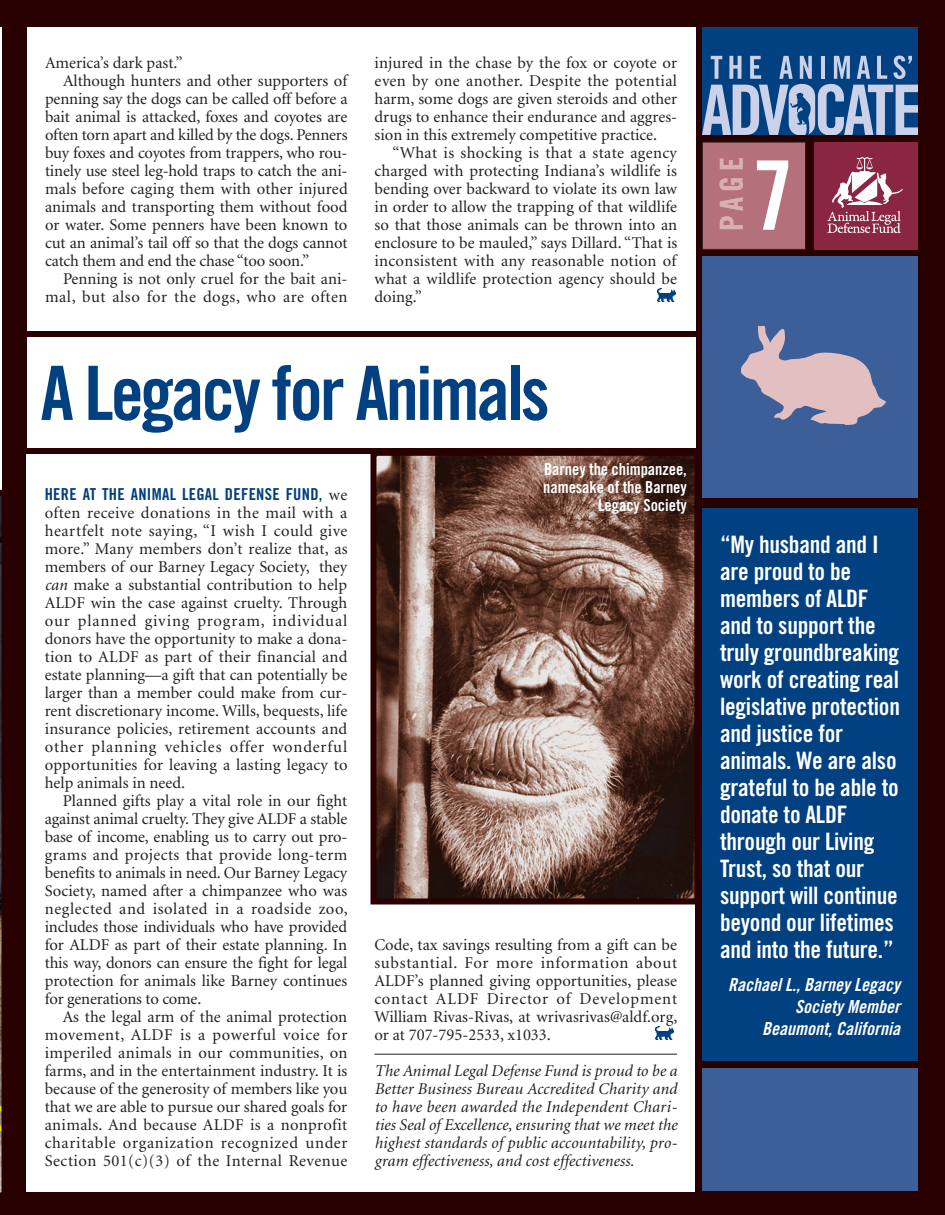
<style>
.page{position:relative;width:945px;height:1215px;background:#fff}
.page>*{position:absolute;margin:0;border:0;box-sizing:border-box;transform-origin:0 0}
.t1{font:96px "Trade Gothic LT Std Bd Cn 20";color:#fff}
.t2{font:75px "Trade Gothic LT Std Bd Cn 20";letter-spacing:-.04em;color:#014081}
.t3{font:31.5px "Trade Gothic LT Std Bd Cn 20";color:#d7b0b2}
.t4{font:24px/27px "Trade Gothic LT Std Bd Cn 20";letter-spacing:-.01em;color:#fff}
.t5{font:18px/21.6px "Trade Gothic LT Bold Cond Twenty Obl";color:#fff;text-align:right}
.t6{font:16.5px/18px "Minion";color:#231f20;text-align:justify}
.t7{font:italic 16.5px/18px "Minion";letter-spacing:.005em;color:#231f20;text-align:justify}
.t8{font:16.5px/18px "Trade Gothic LT Std Bd Cn 20";letter-spacing:-.005em;color:#fff;text-align:right}
.t9{font:16.5px "Trade Gothic LT Std Bd Cn 20";letter-spacing:.015em;color:#014081}
.t10{font:16.5px "Minion";letter-spacing:.035em;color:#231f20}
.s1{font-family:"Minion";color:#231f20}
.s2{font-style:italic}
</style>
<div class="page">
<div style="left:0;top:0;width:14px;height:1215px;background:#290000"></div>
<hr style="left:14px;top:0;width:1px;height:1215px;background:#290000">
<div style="left:15px;top:0;width:930px;height:1215px;background:#290000"></div>
<div style="left:702px;top:142px;width:104px;height:107px;background:#b5717b"></div>
<div style="left:702px;top:142px;width:104px;height:108px;border:1px solid #231f20"></div>
<div style="left:702px;top:27px;width:216px;height:108px;background:#014081"></div>
<svg style="left:711px;top:56px;width:11px;height:23px"></svg>
<svg style="left:729px;top:56px;width:13px;height:23px"></svg>
<svg style="left:750px;top:56px;width:11px;height:23px"></svg>
<svg style="left:779px;top:56px;width:14px;height:23px"></svg>
<svg style="left:800px;top:56px;width:12px;height:23px"></svg>
<div style="left:789px;top:84px;width:26px;height:51px;background:#cad1e9;border-radius:13px"></div>
<svg style="left:818px;top:56px;width:100px;height:79px"></svg>
<svg style="left:702px;top:85px;width:109px;height:50px"></svg>
<div style="left:814px;top:142px;width:104px;height:108px;background:#8b2642"></div>
<svg style="left:827px;top:157px;width:76px;height:76px"></svg>
<hr style="left:0;top:27px;width:2px;height:1163px;background:#fff">
<div style="left:27px;top:454px;width:668px;height:737px;background:#fff"></div>
<hr style="left:374px;top:1054px;width:303px;height:1px;background:#231f20">
<img style="left:655px;top:1026px;width:18px;height:14px">
<svg style="left:0;top:489px;width:2px;height:704px"></svg>
<svg style="left:370px;top:447px;width:326px;height:458px"></svg>
<div style="left:702px;top:256px;width:216px;height:242px;background:#3c5f99"></div>
<svg style="left:740px;top:327px;width:146px;height:98px"></svg>
<div style="left:702px;top:508px;width:216px;height:553px;background:#014081"></div>
<div style="left:702px;top:1069px;width:216px;height:122px;background:#3c5f99"></div>
<div style="left:27px;top:338px;width:668px;height:110px;background:#fff"></div>
<div style="left:27px;top:27px;width:668px;height:304px;background:#fff"></div>
<img style="left:657px;top:288px;width:18px;height:14px">
<p class="t6" style="left:45px;top:54px;width:139px">America’s dark past.”</p>
<p class="t6" style="left:63px;top:72px;width:286px">Although hunters and other supporters of</p>
<p class="t6" style="left:45px;top:90px;width:304px">penning say the dogs can be called off before a</p>
<p class="t6" style="left:45px;top:108px;width:304px">bait animal is attacked, foxes and coyotes are</p>
<p class="t6" style="left:45px;top:126px;width:304px">often torn apart and killed by the dogs. Penners</p>
<p class="t6" style="left:45px;top:144px;width:304px">buy foxes and coyotes from trappers, who rou-</p>
<p class="t6" style="left:45px;top:162px;width:304px">tinely use steel leg-hold traps to catch the ani-</p>
<p class="t6" style="left:45px;top:180px;width:304px">mals before caging them with other injured</p>
<p class="t6" style="left:45px;top:198px;width:304px">animals and transporting them without food</p>
<p class="t6" style="left:45px;top:216px;width:304px">or water. Some penners have been known to</p>
<p class="t6" style="left:45px;top:234px;width:304px">cut an animal’s tail off so that the dogs cannot</p>
<p class="t6" style="left:45px;top:252px;width:266px">catch them and end the chase “too soon.”</p>
<p class="t6" style="left:63px;top:270px;width:286px">Penning is not only cruel for the bait ani-</p>
<p class="t10" style="left:45px;top:288px;width:304px">mal, but also for the dogs, who are often</p>
<p class="t6" style="left:375px;top:54px;width:304px">injured in the chase by the fox or coyote or even by one another. Despite the potential harm, some dogs are given steroids and other drugs to enhance their endurance and aggres&shy;sion in this extremely competitive practice.</p>
<p class="t6" style="left:375px;top:144px;width:304px;text-indent:18px">“What is shocking is that a state agency charged with protecting Indiana’s wildlife is bending over backward to violate its own law in order to allow the trapping of that wildlife so that those animals can be thrown into an enclosure to be mauled,” says Dillard. “That is inconsistent with any reasonable notion of what a wildlife protection agency should be doing.”</p>
<h2 class="t2" style="left:40px;top:348px;width:511px">A Legacy for Animals</h2>
<p class="t9" style="left:45px;top:484px;width:304px">Here at the Animal Legal Defense Fund, <span class="s1">we</span></p>
<p class="t6" style="left:45px;top:504px;width:304px">often receive donations in the mail with a heartfelt note saying, “I wish I could give more.” Many members don’t realize that, as members of our Barney Legacy Society, they <span class="s2">can</span> make a substantial contribution to help ALDF win the case against cruelty. Through our planned giving program, individual donors have the opportunity to make a dona&shy;tion to ALDF as part of their financial and estate planning—a gift that can potentially be larger than a member could make from cur&shy;rent discretionary income. Wills, bequests, life insurance policies, retirement accounts and other planning vehicles offer wonderful opportunities for leaving a lasting legacy to help animals in need.</p>
<p class="t6" style="left:45px;top:792px;width:305px;text-indent:18px">Planned gifts play a vital role in our fight against animal cruelty. They give ALDF a stable base of income, enabling us to carry out pro&shy;grams and projects that provide long-term benefits to animals in need. Our Barney Legacy Society, named after a chimpanzee who was neglected and isolated in a roadside zoo, includes those individuals who have provided for ALDF as part of their estate planning. In this way, donors can ensure the fight for legal protection for animals like Barney continues for generations to come.</p>
<p class="t6" style="left:45px;top:1008px;width:304px;text-indent:18px">As the legal arm of the animal protection movement, ALDF is a powerful voice for imperiled animals in our communities, on farms, and in the entertainment industry. It is because of the generosity of members like you that we are able to pursue our shared goals for animals. And because ALDF is a nonprofit charitable organization recognized under Section 501(c)(3) of the Internal Revenue</p>
<p class="t8" style="left:543px;top:460px;width:145px">Barney the chimpanzee, namesake of the Barney<br>Legacy Society</p>
<p class="t6" style="left:374px;top:936px;width:304px">Code, tax savings resulting from a gift can be substantial. For more information about ALDF’s planned giving opportunities, please contact ALDF Director of Development William Rivas-Rivas, at wrivasrivas@aldf.org, or at 707-795-2533, x1033.</p>
<p class="t7" style="left:374px;top:1062px;width:304px">The Animal Legal Defense Fund is proud to be a Better Business Bureau Accredited Charity and to have been awarded the Independent Chari&shy;ties Seal of Excellence, ensuring that we meet the highest standards of public accountability, pro&shy;gram effectiveness, and cost effectiveness.</p>
<h3 class="t3" style="left:712px;top:231px;width:72px;rotate:-90deg">PAGE</h3>
<h1 class="t1" style="left:752px;top:137px;width:44px">7</h1>
<p class="t4" style="left:720px;top:530px;width:181px">“My husband and I are proud to be members of ALDF and to support the truly groundbreaking work of creating real legislative protection and justice for animals. We are also grateful to be able to donate to ALDF through our Living<br>Trust, so that our support will continue beyond our lifetimes and into the future.”</p>
<p class="t5" style="left:728px;top:974px;width:173px">Rachael L., Barney Legacy<br>Society Member<br>Beaumont, California</p>
</div>
